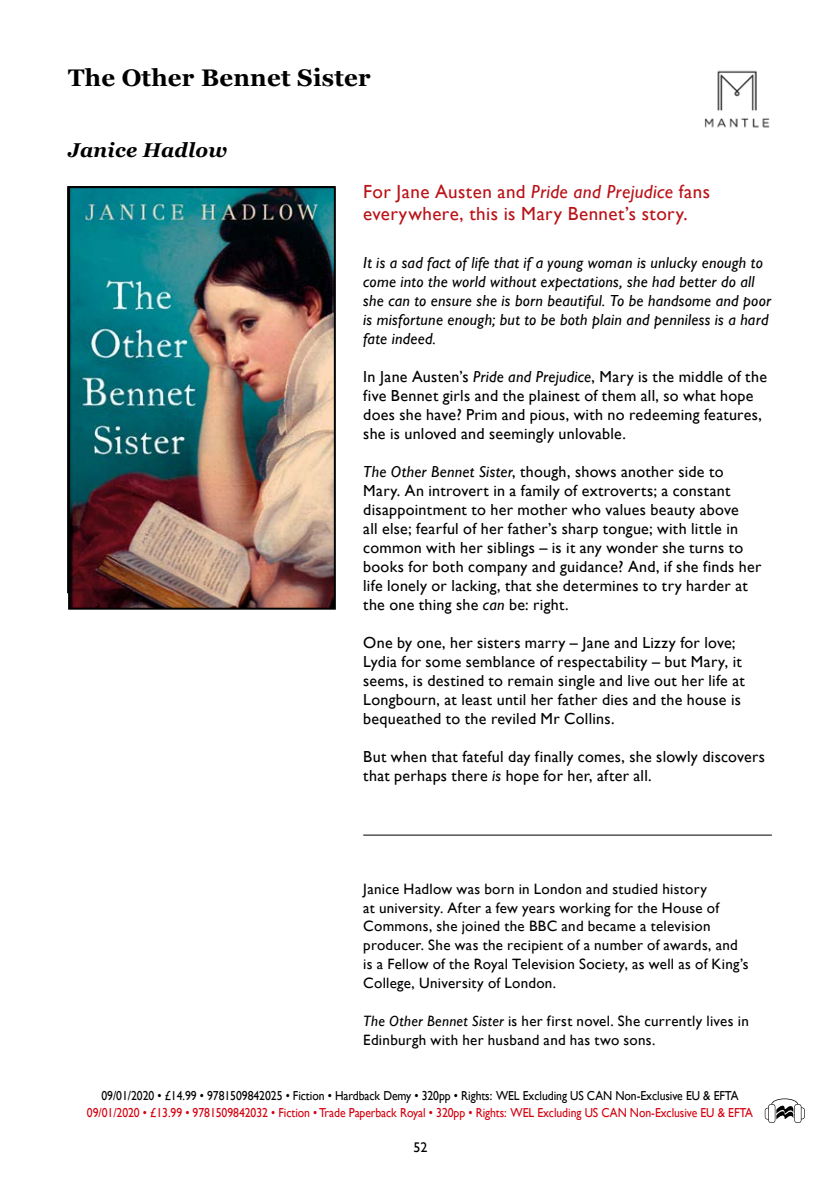
<style>
.page{position:relative;width:840px;height:1191px;background:#fff}
.page>*{position:absolute;margin:0;border:0;box-sizing:border-box;transform-origin:0 0}
.t1{font:700 24px "Georgia";letter-spacing:.01em;color:#000}
.t2{font:italic 700 20px "Georgia";letter-spacing:.01em;color:#000}
.t3{font:19px/22px "Gill Sans";letter-spacing:.025em;color:#b91217}
.t4{font:16px/19px "Gill Sans";letter-spacing:.015em;color:#000}
.t5{font:italic 16px/19px "Gill Sans";letter-spacing:.015em;color:#000}
.t6{font:15px/19px "Gill Sans";letter-spacing:.02em;color:#000}
.t7{font:14px "Gill Sans";color:#000}
.t8{font:13px "Gill Sans";letter-spacing:-.005em;color:#d4000f;scale:.9 1}
.t9{font:13px "Gill Sans";letter-spacing:-.005em;color:#000;scale:.9 1}
.s1{font-style:italic}
</style>
<div class="page">
<svg style="left:764px;top:1098px;width:40px;height:25px"></svg>
<hr style="left:363px;top:834px;width:408px;height:1px;background:#000">
<img style="left:704px;top:70px;width:66px;height:58px">
<img style="left:71px;top:189px;width:261px;height:417px">
<div style="left:68px;top:186px;width:267px;height:423px;border:2px solid #000"></div>
<h1 class="t1" style="left:68px;top:64px;width:304px">The Other Bennet Sister</h1>
<p class="t2" style="left:68px;top:139px;width:160px">Janice Hadlow</p>
<p class="t3" style="left:363px;top:181px;width:348px">For Jane Austen and <span class="s1">Pride and Prejudice</span> fans everywhere, this is Mary Bennet’s story.</p>
<p class="t5" style="left:363px;top:253px;width:409px">It is a sad fact of life that if a young woman is unlucky enough to come into the world without expectations, she had better do all she can to ensure she is born beautiful. To be handsome and poor is misfortune enough; but to be both plain and penniless is a hard fate indeed.</p>
<p class="t4" style="left:363px;top:367px;width:405px">In Jane Austen’s <span class="s1">Pride and Prejudice</span>, Mary is the middle of the five Bennet girls and the plainest of them all, so what hope does she have? Prim and pious, with no redeeming features, she is unloved and seemingly unlovable.</p>
<p class="t4" style="left:363px;top:462px;width:399px"><span class="s1">The Other Bennet Sister</span>, though, shows another side to Mary. An introvert in a family of extroverts; a constant disappointment to her mother who values beauty above<br>all else; fearful of her father’s sharp tongue; with little in common with her siblings – is it any wonder she turns to books for both company and guidance? And, if she finds her life lonely or lacking, that she determines to try harder at the one thing she <span class="s1">can</span> be: right.</p>
<p class="t4" style="left:363px;top:632px;width:383px">One by one, her sisters marry – Jane and Lizzy for love; Lydia for some semblance of respectability – but Mary, it seems, is destined to remain single and live out her life at Longbourn, at least until her father dies and the house is bequeathed to the reviled Mr Collins.</p>
<p class="t4" style="left:363px;top:746px;width:403px">But when that fateful day finally comes, she slowly discovers that perhaps there <span class="s1">is</span> hope for her, after all.</p>
<p class="t6" style="left:363px;top:879px;width:386px">Janice Hadlow was born in London and studied history<br>at university. After a few years working for the House of Commons, she joined the BBC and became a television producer. She was the recipient of a number of awards, and is a Fellow of the Royal Television Society, as well as of King’s College, University of London.</p>
<p class="t6" style="left:363px;top:1011px;width:387px"><span class="s1">The Other Bennet Sister</span> is her first novel. She currently lives in<br>Edinburgh with her husband and has two sons.</p>
<p class="t9" style="left:101px;top:1087px;width:709px">09/01/2020 • £14.99 • 9781509842025 • Fiction • Hardback Demy • 320pp • Rights: WEL Excluding US CAN Non-Exclusive EU &amp; EFTA</p>
<p class="t8" style="left:87px;top:1104px;width:741px">09/01/2020 • £13.99 • 9781509842032 • Fiction • Trade Paperback Royal • 320pp • Rights: WEL Excluding US CAN Non-Exclusive EU &amp; EFTA</p>
<p class="t7" style="left:413px;top:1139px;width:15px">52</p>
</div>
